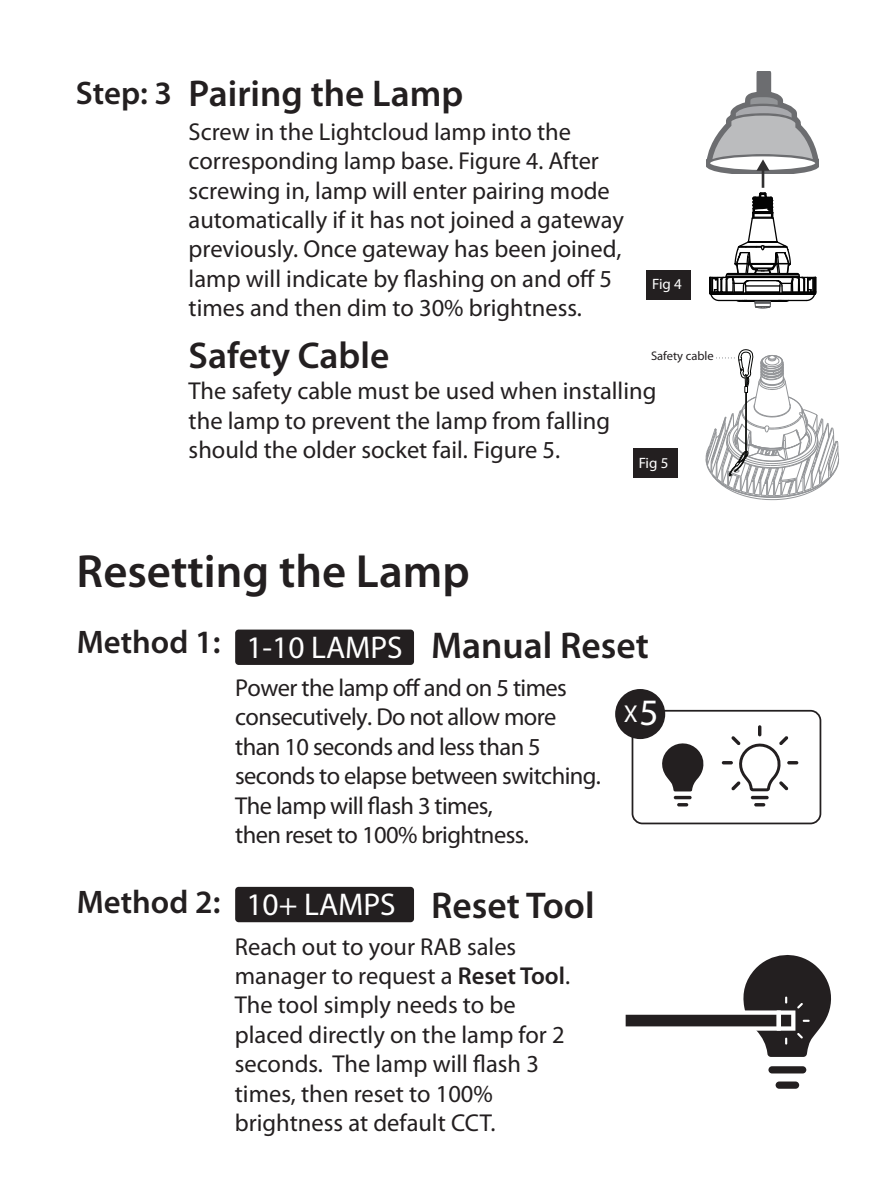
<style>
.page{position:relative;width:893px;height:1191px;background:#fff}
.page>*{position:absolute;margin:0;border:0;box-sizing:border-box;transform-origin:0 0}
.t1{font:600 46.9px "Myriad Pro";color:#231f20}
.t2{font:600 37.45px "Myriad Pro";color:#231f20}
.t3{font:600 32.55px "Myriad Pro";color:#231f20}
.t4{font:31.5px "Myriad Pro";color:#fff}
.t5{font:24.5px/29.4px "Myriad Pro";color:#231f20}
.t6{font:24.5px/29.4px "Myriad Pro";letter-spacing:-.025em;color:#231f20}
.t7{font:24.5px "Myriad Pro";color:#fff}
.t8{font:15.05px "Myriad Pro";letter-spacing:-.015em;color:#fff}
.t9{font:12.6px "Myriad Pro";color:#231f20}
.s1{font-weight:600}
.s2{font-size:37.45px}
</style>
<div class="page">
<div style="left:646px;top:270px;width:45px;height:29px;background:#231f20"></div>
<div style="left:633px;top:449px;width:44px;height:29px;background:#231f20"></div>
<svg style="left:706px;top:71px;width:113px;height:238px"></svg>
<svg style="left:705px;top:349px;width:134px;height:151px"></svg>
<div style="left:776px;top:1081px;width:23px;height:7px;background:#231f20;border-radius:4px"></div>
<div style="left:768px;top:1066px;width:38px;height:7px;background:#231f20;border-radius:4px"></div>
<svg style="left:625px;top:955px;width:206px;height:102px"></svg>
<div style="left:235px;top:629px;width:179px;height:36px;background:#231f20;border-radius:3px"></div>
<div style="left:235px;top:887px;width:179px;height:35px;background:#231f20;border-radius:3px"></div>
<div style="left:632px;top:710px;width:189px;height:114px;border:2px solid #231f20;border-radius:10px"></div>
<div style="left:615px;top:689px;width:50px;height:50px;background:#231f20;border-radius:50%"></div>
<svg style="left:722px;top:725px;width:76px;height:100px"></svg>
<svg style="left:677px;top:803px;width:11px;height:3px"></svg>
<hr style="left:674px;top:796px;width:18px;height:3px;background:#231f20;border-radius:2px">
<svg style="left:662px;top:743px;width:42px;height:48px"></svg>
<h3 class="t3" style="left:76px;top:75px;width:98px">Step: 3</h3>
<h2 class="t2" style="left:189px;top:73px;width:276px">Pairing the Lamp</h2>
<p class="t5" style="left:189px;top:117px;width:437px">Screw in the Lightcloud lamp into the corresponding lamp base. Figure 4. After screwing in, lamp will enter pairing mode automatically if it has not joined a gateway previously. Once gateway has been joined, lamp will indicate by flashing on and off 5 times and then dim to 30% brightness.</p>
<h2 class="t2" style="left:189px;top:334px;width:202px">Safety Cable</h2>
<p class="t5" style="left:189px;top:377px;width:469px">The safety cable must be used when installing the lamp to prevent the lamp from falling should the older socket fail. Figure 5.</p>
<p class="t8" style="left:652px;top:276px;width:31px">Fig 4</p>
<p class="t9" style="left:651px;top:348px;width:64px">Safety cable</p>
<p class="t8" style="left:639px;top:454px;width:31px">Fig 5</p>
<h1 class="t1" style="left:77px;top:545px;width:395px">Resetting the Lamp</h1>
<p class="t4" style="left:246px;top:630px;width:158px">1-10 LAMPS</p>
<h3 class="t3" style="left:77px;top:624px;width:145px">Method 1:</h3>
<h2 class="t2" style="left:431px;top:625px;width:219px">Manual Reset</h2>
<p class="t6" style="left:235px;top:673px;width:367px">Power the lamp off and on 5 times consecutively. Do not allow more than 10 seconds and less than 5 seconds to elapse between switching.<br>The lamp will flash 3 times,<br>then reset to 100% brightness.</p>
<h3 class="t3" style="left:77px;top:884px;width:145px">Method 2:</h3>
<h2 class="t2" style="left:431px;top:884px;width:165px">Reset Tool</h2>
<p class="t5" style="left:235px;top:932px;width:337px">Reach out to your RAB sales manager to request a <span class="s1">Reset Tool</span>.<br>The tool simply needs to be placed directly on the lamp for 2 seconds. The lamp will flash 3 times, then reset to 100% brightness at default CCT.</p>
<p class="t4" style="left:246px;top:887px;width:151px">10+ LAMPS</p>
<p class="t7" style="left:624px;top:700px;width:36px">X<span class="s2">5</span></p>
</div>
